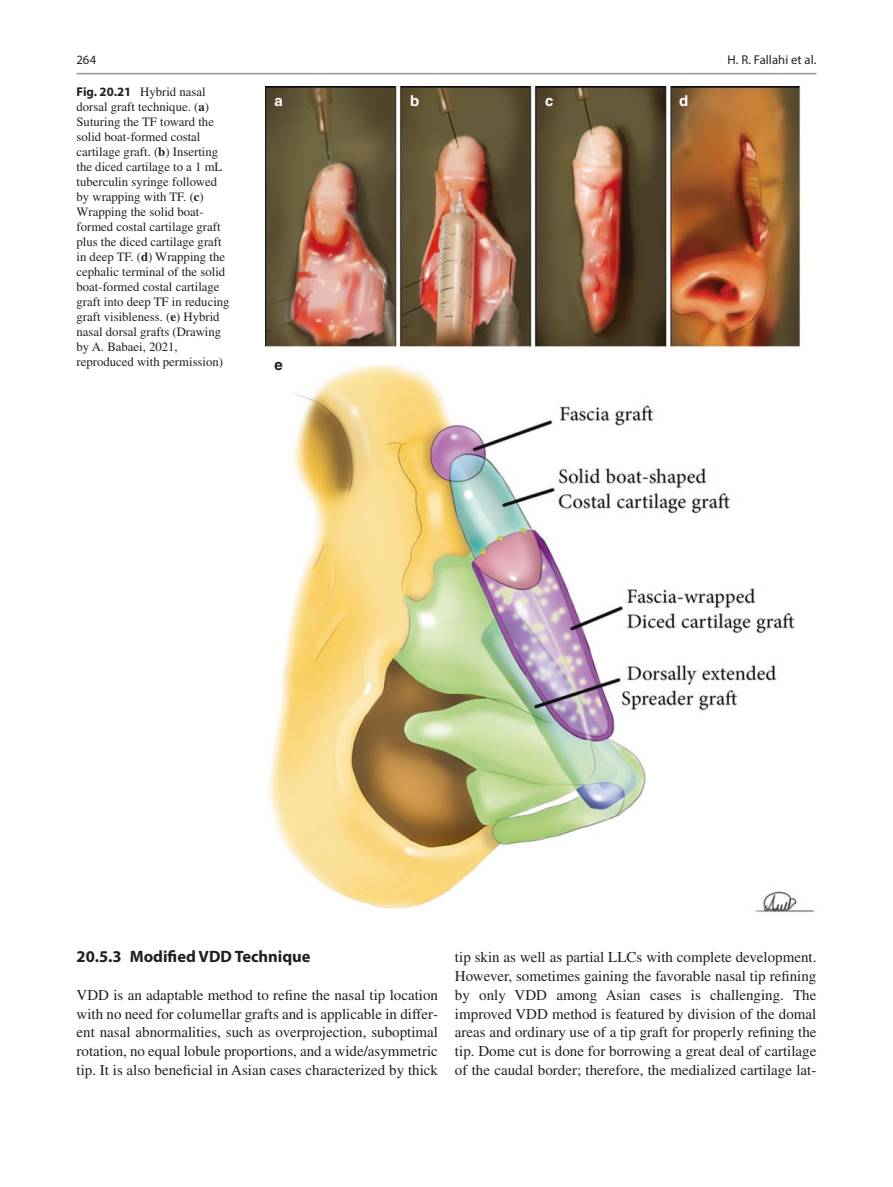
<style>
.page{position:relative;width:893px;height:1187px;background:#fff}
.page>*{position:absolute;margin:0;border:0;box-sizing:border-box;transform-origin:0 0}
.t1{font:700 16.5px "Myriad Pro";color:#231f20}
.t2{font:15px/18.8px "Times LT Std";color:#231f20;text-align:justify}
.t3{font:15px "Helvetica Bold 7";color:#fff}
.t4{font:15px "Helvetica Bold 7";color:#1d1e1f}
.t5{font:12.75px/15px "Times LT Std";color:#231f20}
.t6{font:12.75px "Myriad Pro Regular 2";letter-spacing:.005em;color:#231f20}
.t7{font:12.75px "Myriad Pro";color:#231f20}
.s1{font-family:"Myriad Pro";font-weight:700}
.s2{font-weight:700}
</style>
<div class="page">
<img style="left:266px;top:87px;width:549px;height:825px">
<hr style="left:77px;top:73px;width:739px;height:1px;background:#939598">
<p class="t7" style="left:77px;top:52px;width:21px">264</p>
<p class="t5" style="left:77px;top:85px;width:155px"><span class="s1">Fig. 20.21</span> Hybrid nasal dorsal graft technique. (<span class="s2">a</span>)<br>Suturing the TF toward the solid boat-formed costal cartilage graft. (<span class="s2">b</span>) Inserting the diced cartilage to a 1 mL tuberculin syringe followed by wrapping with TF. (<span class="s2">c</span>)<br>Wrapping the solid boat&shy;formed costal cartilage graft plus the diced cartilage graft in deep TF. (<span class="s2">d</span>) Wrapping the cephalic terminal of the solid boat-formed costal cartilage graft into deep TF in reducing graft visibleness. (<span class="s2">e</span>) Hybrid nasal dorsal grafts (Drawing by A. Babaei, 2021, reproduced with permission)</p>
<p class="t3" style="left:274px;top:91px;width:10px">a</p>
<p class="t4" style="left:274px;top:355px;width:10px">e</p>
<p class="t3" style="left:410px;top:91px;width:11px">b</p>
<p class="t3" style="left:545px;top:91px;width:10px">c</p>
<p class="t3" style="left:679px;top:91px;width:11px">d</p>
<p class="t6" style="left:727px;top:52px;width:90px">H. R. Fallahi et al.</p>
<p class="t1" style="left:77px;top:945px;width:236px">20.5.3 Modified VDD Technique</p>
<p class="t2" style="left:77px;top:985px;width:363px">VDD is an adaptable method to refine the nasal tip location with no need for columellar grafts and is applicable in differ&shy;ent nasal abnormalities, such as overprojection, suboptimal rotation, no equal lobule proportions, and a wide/asymmetric tip. It is also beneficial in Asian cases characterized by thick</p>
<p class="t2" style="left:455px;top:947px;width:363px">tip skin as well as partial LLCs with complete development.<br>However, sometimes gaining the favorable nasal tip refining by only VDD among Asian cases is challenging. The improved VDD method is featured by division of the domal areas and ordinary use of a tip graft for properly refining the tip. Dome cut is done for borrowing a great deal of cartilage of the caudal border; therefore, the medialized cartilage lat-</p>
</div>
